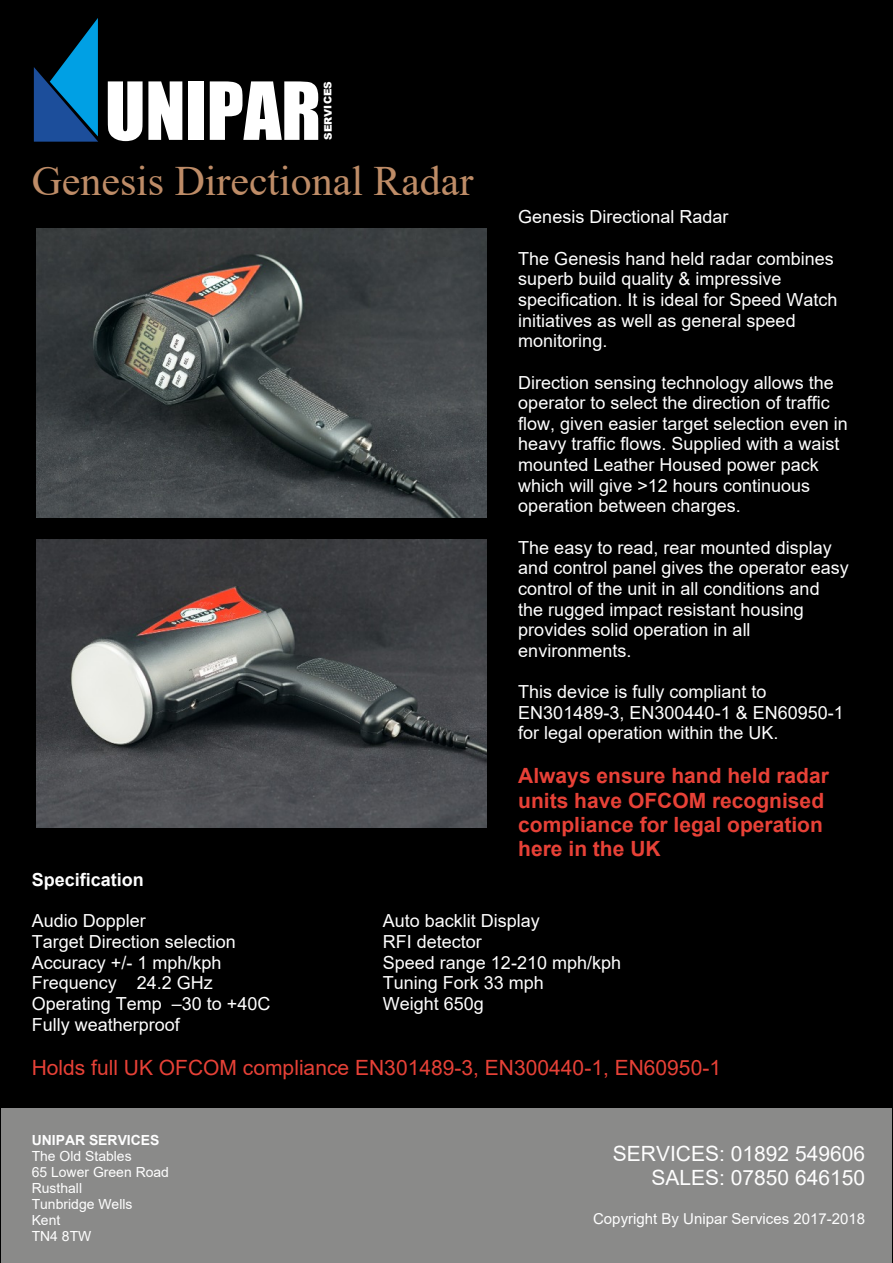
<style>
.page{position:relative;width:893px;height:1263px;background:#fff}
.page>*{position:absolute;margin:0;border:0;box-sizing:border-box;transform-origin:0 0}
.t1{font:73.95px "Impact";color:#fff}
.t2{font:41.85px "Times New Roman";color:#be8c67}
.t3{font:700 21px/24.2px "Arial";color:#e74137}
.t4{font:21px "Arial";color:#e74137}
.t5{font:21px/24.2px "Arial";color:#fefefe;text-align:right}
.t6{font:18px/20.7px "Arial";color:#fefefe}
.t7{font:700 18px "Arial";color:#fefefe}
.t8{font:15px "Arial";color:#fefefe}
.t9{font:13.95px/16px "Arial";color:#fefefe}
.t10{font:700 13.95px "Arial";color:#fefefe}
.t11{font:900 10.5px "Arial";color:#fff}
</style>
<div class="page">
<div style="left:1px;top:0;width:892px;height:1263px;background:#000"></div>
<svg style="left:34px;top:18px;width:64px;height:124px"></svg>
<div style="left:1px;top:1108px;width:890px;height:154px;background:#8a8a89"></div>
<img style="left:36px;top:229px;width:450px;height:288px">
<img style="left:36px;top:539px;width:450px;height:289px">
<h1 class="t1" style="left:105px;top:81px;width:218px">UNIPAR</h1>
<p class="t11" style="left:324px;top:140px;width:60px;rotate:-90deg">SERVICES</p>
<h2 class="t2" style="left:32px;top:166px;width:443px">Genesis Directional Radar</h2>
<p class="t6" style="left:518px;top:208px;width:212px">Genesis Directional Radar</p>
<p class="t6" style="left:518px;top:250px;width:321px">The Genesis hand held radar combines superb build quality &amp; impressive specification. It is ideal for Speed Watch initiatives as well as general speed monitoring.</p>
<p class="t6" style="left:518px;top:374px;width:331px">Direction sensing technology allows the operator to select the direction of traffic flow, given easier target selection even in heavy traffic flows. Supplied with a waist mounted Leather Housed power pack which will give &gt;12 hours continuous operation between charges.</p>
<p class="t6" style="left:518px;top:539px;width:332px">The easy to read, rear mounted display and control panel gives the operator easy control of the unit in all conditions and the rugged impact resistant housing provides solid operation in all environments.</p>
<p class="t6" style="left:518px;top:683px;width:327px">This device is fully compliant to<br>EN301489-3, EN300440-1 &amp; EN60950-1 for legal operation within the UK.</p>
<p class="t3" style="left:518px;top:766px;width:312px">Always ensure hand held radar units have OFCOM recognised compliance for legal operation here in the UK</p>
<p class="t7" style="left:32px;top:873px;width:114px">Specification</p>
<p class="t6" style="left:32px;top:912px;width:116px">Audio Doppler</p>
<p class="t6" style="left:383px;top:912px;width:159px">Auto backlit Display</p>
<p class="t6" style="left:32px;top:933px;width:206px">Target Direction selection</p>
<p class="t6" style="left:383px;top:933px;width:101px">RFI detector</p>
<p class="t6" style="left:32px;top:954px;width:191px">Accuracy +/- 1 mph/kph</p>
<p class="t6" style="left:383px;top:954px;width:240px">Speed range 12-210 mph/kph</p>
<p class="t6" style="left:32px;top:974px;width:183px">Frequency 24.2 GHz</p>
<p class="t6" style="left:383px;top:974px;width:163px">Tuning Fork 33 mph</p>
<p class="t6" style="left:32px;top:995px;width:240px">Operating Temp –30 to +40C</p>
<p class="t6" style="left:383px;top:995px;width:103px">Weight 650g</p>
<p class="t6" style="left:32px;top:1015px;width:150px">Fully weatherproof</p>
<p class="t4" style="left:32px;top:1059px;width:691px">Holds full UK OFCOM compliance EN301489-3, EN300440-1, EN60950-1</p>
<p class="t10" style="left:32px;top:1135px;width:129px">UNIPAR SERVICES</p>
<p class="t9" style="left:32px;top:1149px;width:139px">The Old Stables<br>65 Lower Green Road<br>Rusthall<br>Tunbridge Wells<br>Kent<br>TN4 8TW</p>
<p class="t5" style="left:613px;top:1143px;width:254px">SERVICES: 01892 549606<br>SALES: 07850 646150</p>
<p class="t8" style="left:593px;top:1213px;width:274px">Copyright By Unipar Services 2017-2018</p>
</div>
